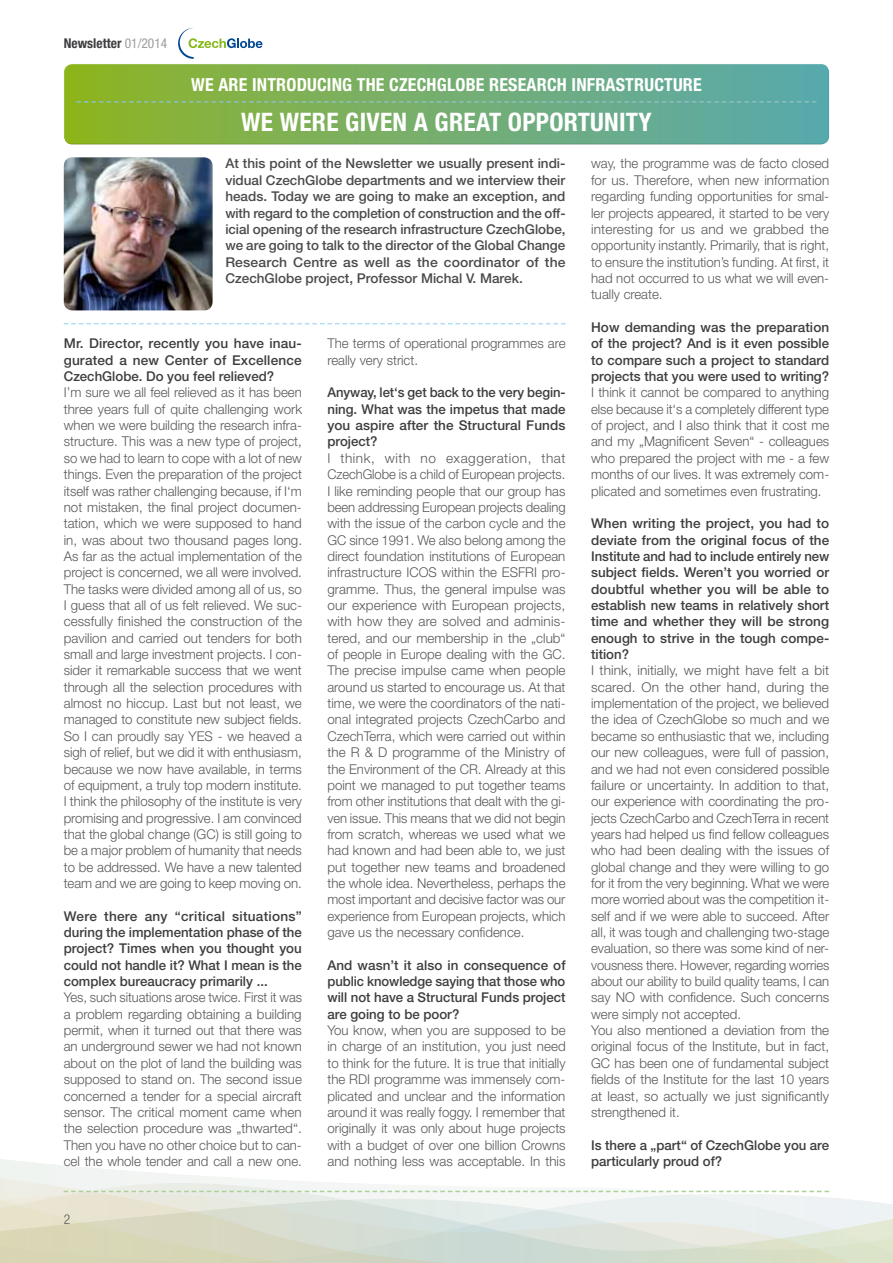
<style>
.page{position:relative;width:893px;height:1263px;background:#fff}
.page>*{position:absolute;margin:0;border:0;box-sizing:border-box;transform-origin:0 0}
.t1{font:700 condensed 25.5px "Helvetica Neue CE";letter-spacing:.01em;color:#fff}
.t2{font:700 condensed 18px "Helvetica Neue CE";letter-spacing:.01em;color:#fff}
.t3{font:300 13.5px/16.4px "Helvetica Neue CE";color:#58585a;text-align:justify}
.t4{font:500 13.5px/16.4px "Helvetica Neue CE";color:#3e3d40;text-align:justify}
.t5{font:500 13.5px/16.4px "Helvetica Neue CE";color:#4b4b4d;text-align:justify}
.t6{font:700 condensed 13.5px "Helvetica Neue CE";color:#3e3d40}
.t7{font:300 condensed 13.5px "Helvetica Neue CE";color:#58585a}
.s1{font-weight:400;color:#9c9e9f}
</style>
<div class="page">
<img style="left:0;top:1243px;width:802px;height:20px">
<img style="left:892px;top:1238px;width:1px;height:15px">
<svg style="left:64px;top:323px;width:501px;height:1px"></svg>
<svg style="left:67px;top:64px;width:759px;height:2px;background:#7fb478"></svg>
<div style="left:63px;top:66px;width:766px;height:79px;background:#000;opacity:.3"></div>
<img style="left:64px;top:157px;width:149px;height:153px">
<svg style="left:178px;top:28px;width:85px;height:31px"></svg>
<svg style="left:77px;top:101px;width:739px;height:2px"></svg>
<svg style="left:0;top:1159px;width:893px;height:79px"></svg>
<p class="t6" style="left:64px;top:36px;width:105px">NEWSLETTER <span class="s1">01/2014</span></p>
<h2 class="t2" style="left:191px;top:73px;width:512px">WE ARE INTRODUCING THE CZECHGLOBE RESEARCH INFRASTRUCTURE</h2>
<h1 class="t1" style="left:241px;top:107px;width:412px">WE WERE GIVEN A GREAT OPPORTUNITY</h1>
<p class="t5" style="left:225px;top:156px;width:342px">At this point of the Newsletter we usually present indi&shy;vidual CzechGlobe departments and we interview their heads. Today we are going to make an exception, and with regard to the completion of construction and the off&shy;icial opening of the research infrastructure CzechGlobe, we are going to talk to the director of the Global Change Research Centre as well as the coordinator of the CzechGlobe project, Professor Michal V. Marek.</p>
<p class="t3" style="left:591px;top:156px;width:240px">way, the programme was de facto closed for us. Therefore, when new information regarding funding opportunities for smal&shy;ler projects appeared, it started to be very interesting for us and we grabbed the opportunity instantly. Primarily, that is right, to ensure the institution’s funding. At first, it had not occurred to us what we will even&shy;tually create.</p>
<p class="t4" style="left:591px;top:319px;width:240px">How demanding was the preparation of the project? And is it even possible to compare such a project to standard projects that you were used to writing?</p>
<p class="t3" style="left:591px;top:385px;width:240px">I think it cannot be compared to anything else because it‘s a completely different type of project, and I also think that it cost me and my „Magnificent Seven“ - colleagues who prepared the project with me - a few months of our lives. It was extremely com&shy;plicated and sometimes even frustrating.</p>
<p class="t4" style="left:591px;top:516px;width:240px">When writing the project, you had to deviate from the original focus of the Institute and had to include entirely new subject fields. Weren’t you worried or doubtful whether you will be able to establish new teams in relatively short time and whether they will be strong enough to strive in the tough compe&shy;tition?</p>
<p class="t3" style="left:591px;top:663px;width:240px;text-align:left">I think, initially, we might have felt a bit scared. On the other hand, during the implementation of the project, we believed the idea of CzechGlobe so much and we became so enthusiastic that we, including our new colleagues, were full of passion, and we had not even considered possible failure or uncertainty. In addition to that, our experience with coordinating the pro&shy;jects CzechCarbo and CzechTerra in recent years had helped us find fellow colleagues who had been dealing with the issues of global change and they were willing to go for it from the very beginning. What we were more worried about was the competition it&shy;self and if we were able to succeed. After all, it was tough and challenging two-stage evaluation, so there was some kind of ner&shy;vousness there. However, regarding worries about our ability to build quality teams, I can say NO with confidence. Such concerns were simply not accepted.<br>You also mentioned a deviation from the original focus of the Institute, but in fact, GC has been one of fundamental subject fields of the Institute for the last 10 years at least, so actually we just significantly strengthened it.</p>
<p class="t4" style="left:591px;top:1137px;width:240px">Is there a „part“ of CzechGlobe you are particularly proud of?</p>
<p class="t3" style="left:327px;top:336px;width:240px">The terms of operational programmes are really very strict.</p>
<p class="t4" style="left:327px;top:385px;width:240px">Anyway, let‘s get back to the very begin&shy;ning. What was the impetus that made you aspire after the Structural Funds project?</p>
<p class="t3" style="left:327px;top:450px;width:240px">I think, with no exaggeration, that CzechGlobe is a child of European projects.<br>I like reminding people that our group has been addressing European projects dealing with the issue of the carbon cycle and the GC since 1991. We also belong among the direct foundation institutions of European infrastructure ICOS within the ESFRI pro&shy;gramme. Thus, the general impulse was our experience with European projects, with how they are solved and adminis&shy;tered, and our membership in the „club“ of people in Europe dealing with the GC.<br>The precise impulse came when people around us started to encourage us. At that time, we were the coordinators of the nati&shy;onal integrated projects CzechCarbo and CzechTerra, which were carried out within the R &amp; D programme of the Ministry of the Environment of the CR. Already at this point we managed to put together teams from other institutions that dealt with the gi&shy;ven issue. This means that we did not begin from scratch, whereas we used what we had known and had been able to, we just put together new teams and broadened the whole idea. Nevertheless, perhaps the most important and decisive factor was our experience from European projects, which gave us the necessary confidence.</p>
<p class="t4" style="left:327px;top:957px;width:240px">And wasn’t it also in consequence of public knowledge saying that those who will not have a Structural Funds project are going to be poor?</p>
<p class="t3" style="left:327px;top:1022px;width:240px">You know, when you are supposed to be in charge of an institution, you just need to think for the future. It is true that initially the RDI programme was immensely com&shy;plicated and unclear and the information around it was really foggy. I remember that originally it was only about huge projects with a budget of over one billion Crowns and nothing less was acceptable. In this</p>
<p class="t4" style="left:64px;top:336px;width:240px">Mr. Director, recently you have inau&shy;gurated a new Center of Excellence CzechGlobe. Do you feel relieved?</p>
<p class="t3" style="left:64px;top:385px;width:240px">I’m sure we all feel relieved as it has been three years full of quite challenging work when we were building the research infra&shy;structure. This was a new type of project, so we had to learn to cope with a lot of new things. Even the preparation of the project itself was rather challenging because, if I‘m not mistaken, the final project documen&shy;tation, which we were supposed to hand in, was about two thousand pages long.<br>As far as the actual implementation of the project is concerned, we all were involved.<br>The tasks were divided among all of us, so I guess that all of us felt relieved. We suc&shy;cessfully finished the construction of the pavilion and carried out tenders for both small and large investment projects. I con&shy;sider it remarkable success that we went through all the selection procedures with almost no hiccup. Last but not least, we managed to constitute new subject fields.<br>So I can proudly say YES - we heaved a sigh of relief, but we did it with enthusiasm, because we now have available, in terms of equipment, a truly top modern institute.<br>I think the philosophy of the institute is very promising and progressive. I am convinced that the global change (GC) is still going to be a major problem of humanity that needs to be addressed. We have a new talented team and we are going to keep moving on.</p>
<p class="t4" style="left:64px;top:908px;width:240px">Were there any “critical situations” during the implementation phase of the project? Times when you thought you could not handle it? What I mean is the complex bureaucracy primarily ...</p>
<p class="t3" style="left:64px;top:990px;width:240px">Yes, such situations arose twice. First it was a problem regarding obtaining a building permit, when it turned out that there was an underground sewer we had not known about on the plot of land the building was supposed to stand on. The second issue concerned a tender for a special aircraft sensor. The critical moment came when the selection procedure was „thwarted“.<br>Then you have no other choice but to can&shy;cel the whole tender and call a new one.</p>
<p class="t7" style="left:64px;top:1211px;width:8px">2</p>
</div>
